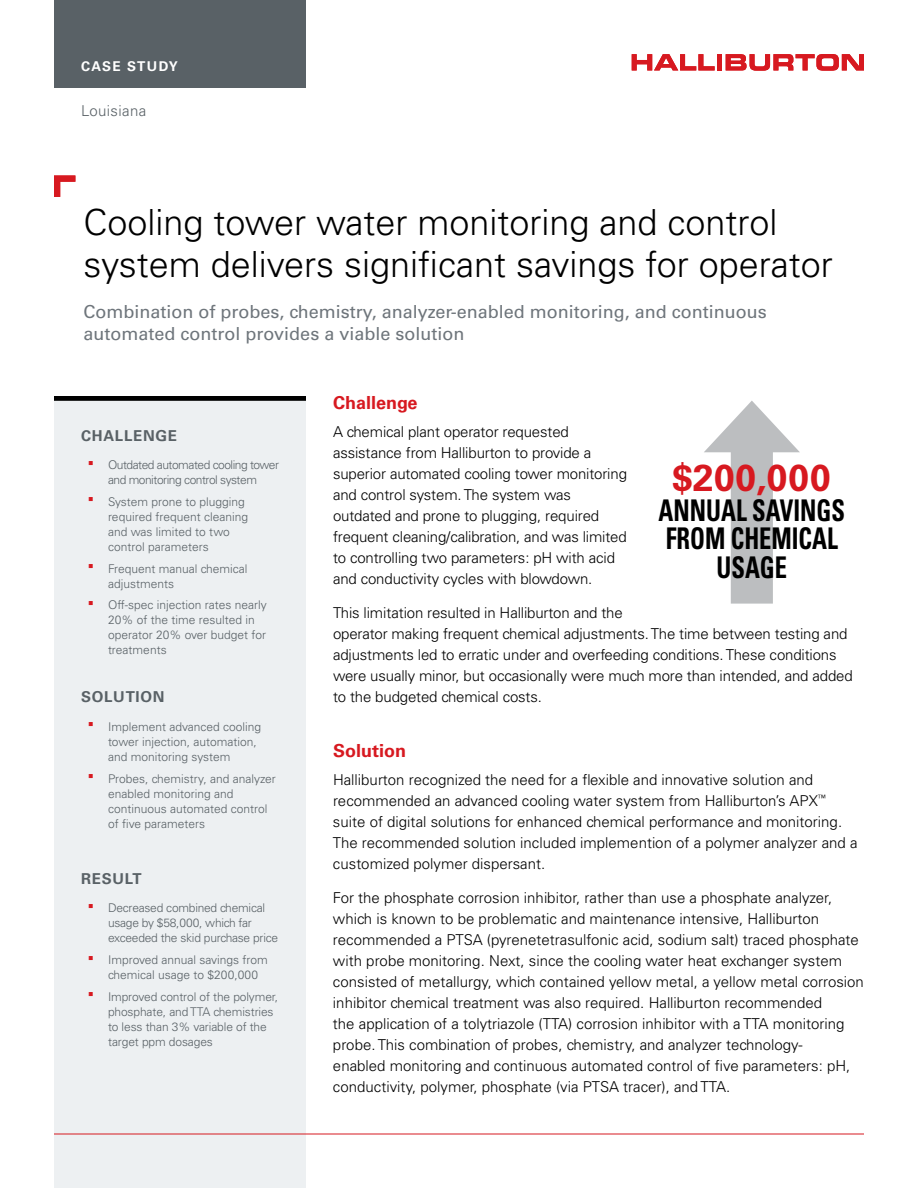
<style>
.page{position:relative;width:918px;height:1188px;background:#fff}
.page>*{position:absolute;margin:0;border:0;box-sizing:border-box;transform-origin:0 0}
.t1{font:700 37.5px "Univers LT Std";letter-spacing:.02em;color:#d71920}
.t2{font:300 36px/42px "Univers LT Std";color:#000}
.t3{font:700 condensed 29.85px/28.5px "Univers LT Std";color:#000;text-align:center;scale:.82 1}
.t4{font:18px/21.6px "Univers LT Std";color:#6e757b}
.t5{font:700 18px "Univers LT Std";color:#d71920}
.t6{font:300 15px/21px "Univers LT Std";color:#000}
.t7{font:700 15px "Univers LT Std";letter-spacing:.05em;color:#596166}
.t8{font:300 15px "Univers LT Std";letter-spacing:.025em;color:#596166}
.t9{font:700 13.5px "Univers LT Std";letter-spacing:.1em;color:#fff}
.t10{font:300 12px/15px "Univers LT Std";color:#596166}
.t11{font:300 12px/15px "Univers LT Std";letter-spacing:-.02em;color:#596166}
.t12{font:300 12px/15px "Univers LT Std";letter-spacing:-.04em;color:#596166}
</style>
<div class="page">
<div style="left:54px;top:401px;width:252px;height:787px;background:#edf0f2"></div>
<div style="left:54px;top:396px;width:252px;height:5px;background:#000"></div>
<svg style="left:54px;top:175px;width:21px;height:22px"></svg>
<div style="left:731px;top:436px;width:42px;height:168px;background:#bcbec0"></div>
<svg style="left:704px;top:401px;width:96px;height:51px"></svg>
<hr style="left:54px;top:1134px;width:810px;height:1px;background:#d71920">
<div style="left:54px;top:0;width:252px;height:88px;background:#596166"></div>
<svg style="left:632px;top:54px;width:83px;height:16px"></svg>
<div style="left:717px;top:54px;width:5px;height:16px;background:#d71920"></div>
<svg style="left:726px;top:54px;width:138px;height:17px"></svg>
<p class="t9" style="left:81px;top:58px;width:98px">CASE STUDY</p>
<p class="t8" style="left:81px;top:102px;width:67px">Louisiana</p>
<h2 class="t2" style="left:84px;top:201px;width:751px">Cooling tower water monitoring and control system delivers significant savings for operator</h2>
<p class="t4" style="left:84px;top:301px;width:685px">Combination of probes, chemistry, analyzer-enabled monitoring, and continuous automated control provides a viable solution</p>
<p class="t7" style="left:81px;top:427px;width:98px">CHALLENGE</p>
<p class="t12" style="left:108px;top:457px;width:172px">Outdated automated cooling tower and monitoring control system</p>
<p class="t10" style="left:108px;top:494px;width:142px">System prone to plugging required frequent cleaning and was limited to two control parameters</p>
<p class="t10" style="left:108px;top:561px;width:141px">Frequent manual chemical adjustments</p>
<p class="t10" style="left:108px;top:598px;width:160px">Off-spec injection rates nearly<br>20% of the time resulted in operator 20% over budget for treatments</p>
<p class="t7" style="left:81px;top:688px;width:85px">SOLUTION</p>
<p class="t10" style="left:108px;top:719px;width:155px">Implement advanced cooling tower injection, automation, and monitoring system</p>
<p class="t10" style="left:108px;top:771px;width:169px">Probes, chemistry, and analyzer enabled monitoring and continuous automated control of five parameters</p>
<p class="t7" style="left:81px;top:870px;width:62px">RESULT</p>
<p class="t11" style="left:108px;top:901px;width:172px">Decreased combined chemical usage by $58,000, which far exceeded the skid purchase price</p>
<p class="t10" style="left:108px;top:952px;width:161px">Improved annual savings from chemical usage to $200,000</p>
<p class="t10" style="left:108px;top:989px;width:172px">Improved control of the polymer, phosphate, and TTA chemistries to less than 3% variable of the target ppm dosages</p>
<p class="t5" style="left:333px;top:392px;width:86px">Challenge</p>
<p class="t6" style="left:333px;top:421px;width:296px">A chemical plant operator requested assistance from Halliburton to provide a superior automated cooling tower monitoring and control system. The system was outdated and prone to plugging, required frequent cleaning/calibration, and was limited to controlling two parameters: pH with acid and conductivity cycles with blowdown.</p>
<p class="t6" style="left:333px;top:603px;width:521px">This limitation resulted in Halliburton and the<br>operator making frequent chemical adjustments. The time between testing and adjustments led to erratic under and overfeeding conditions. These conditions were usually minor, but occasionally were much more than intended, and added to the budgeted chemical costs.</p>
<p class="t5" style="left:333px;top:740px;width:75px">Solution</p>
<p class="t6" style="left:333px;top:769px;width:526px">Halliburton recognized the need for a flexible and innovative solution and recommended an advanced cooling water system from Halliburton’s APX<sup>™ </sup>suite of digital solutions for enhanced chemical performance and monitoring.<br>The recommended solution included implemention of a polymer analyzer and a customized polymer dispersant.</p>
<p class="t6" style="left:333px;top:888px;width:532px">For the phosphate corrosion inhibitor, rather than use a phosphate analyzer, which is known to be problematic and maintenance intensive, Halliburton recommended a PTSA (pyrenetetrasulfonic acid, sodium salt) traced phosphate with probe monitoring. Next, since the cooling water heat exchanger system consisted of metallurgy, which contained yellow metal, a yellow metal corrosion inhibitor chemical treatment was also required. Halliburton recommended<br>the application of a tolytriazole (TTA) corrosion inhibitor with a TTA monitoring probe. This combination of probes, chemistry, and analyzer technology-<br>enabled monitoring and continuous automated control of five parameters: pH, conductivity, polymer, phosphate (via PTSA tracer), and TTA.</p>
<h1 class="t1" style="left:672px;top:456px;width:160px">$200,000</h1>
<h3 class="t3" style="left:659px;top:496px;width:229px">ANNUAL SAVINGS<br>FROM CHEMICAL<br>USAGE</h3>
</div>
